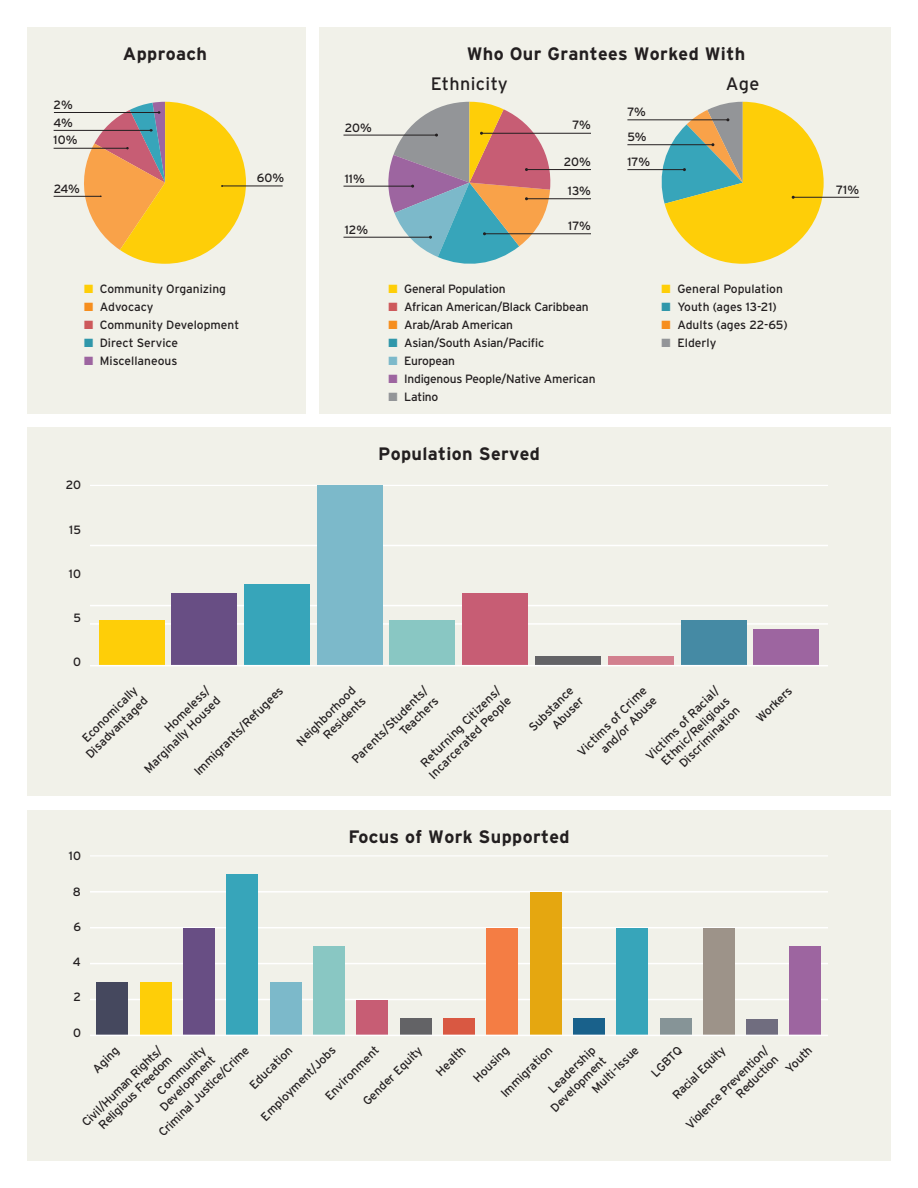
<style>
.page{position:relative;width:918px;height:1188px;background:#fff}
.page>*{position:absolute;margin:0;border:0;box-sizing:border-box;transform-origin:0 0}
.t1{font:700 18px "Interstate";letter-spacing:.02em;color:#231f20}
.t2{font:18px "Interstate";letter-spacing:.02em;color:#231f20}
.t3{font:12px/14.4px "Interstate";letter-spacing:-.02em;color:#231f20;text-align:right}
.t4{font:12px "Interstate";color:#231f20}
.s1{color:#fece08}
.s2{color:#f68e1e}
.s3{color:#cd595b}
.s4{color:#3097aa}
.s5{color:#9d65a0}
.s6{color:#7cb9ca}
.s7{color:#939598}
</style>
<div class="page">
<div style="left:320px;top:27px;width:571px;height:387px;background:#f1f1e9"></div>
<div style="left:27px;top:27px;width:279px;height:387px;background:#f1f1e9"></div>
<div style="left:27px;top:428px;width:864px;height:368px;background:#f1f1e9"></div>
<div style="left:27px;top:810px;width:864px;height:351px;background:#f1f1e9"></div>
<hr style="left:90px;top:855px;width:738px;height:1px;background:#fff">
<hr style="left:90px;top:485px;width:738px;height:1px;background:#fff">
<hr style="left:90px;top:999px;width:738px;height:1px;background:#fff">
<hr style="left:90px;top:963px;width:738px;height:1px;background:#fff">
<hr style="left:90px;top:623px;width:738px;height:2px;background:#fff">
<hr style="left:90px;top:927px;width:738px;height:1px;background:#fff">
<hr style="left:90px;top:605px;width:738px;height:1px;background:#fff">
<hr style="left:90px;top:891px;width:738px;height:2px;background:#fff">
<hr style="left:90px;top:545px;width:738px;height:1px;background:#fff">
<div style="left:754px;top:629px;width:65px;height:36px;background:#9d65a0"></div>
<div style="left:681px;top:620px;width:65px;height:45px;background:#458aa4"></div>
<div style="left:608px;top:656px;width:66px;height:9px;background:#d2808e"></div>
<div style="left:535px;top:656px;width:65px;height:9px;background:#636366"></div>
<div style="left:462px;top:593px;width:66px;height:72px;background:#c75d74"></div>
<div style="left:390px;top:620px;width:65px;height:45px;background:#89c7c3"></div>
<div style="left:317px;top:485px;width:65px;height:180px;background:#7cb9ca"></div>
<div style="left:244px;top:584px;width:66px;height:81px;background:#37a5ba"></div>
<div style="left:172px;top:593px;width:65px;height:72px;background:#684e84"></div>
<div style="left:99px;top:620px;width:65px;height:45px;background:#fece08"></div>
<hr style="left:484px;top:233px;width:107px;height:1px;background:#231f20">
<div style="left:746px;top:1020px;width:32px;height:16px;background:#706d7f"></div>
<div style="left:790px;top:946px;width:31px;height:90px;background:#9d65a0"></div>
<div style="left:660px;top:1018px;width:31px;height:18px;background:#869497"></div>
<div style="left:703px;top:928px;width:32px;height:108px;background:#9d9389"></div>
<div style="left:616px;top:928px;width:32px;height:108px;background:#37a5ba"></div>
<div style="left:443px;top:1018px;width:32px;height:18px;background:#d95842"></div>
<div style="left:487px;top:928px;width:31px;height:108px;background:#f47d44"></div>
<div style="left:530px;top:892px;width:31px;height:144px;background:#e5a710"></div>
<div style="left:573px;top:1018px;width:32px;height:18px;background:#19618b"></div>
<div style="left:400px;top:1018px;width:31px;height:18px;background:#636366"></div>
<div style="left:357px;top:1000px;width:31px;height:36px;background:#c75d74"></div>
<div style="left:313px;top:946px;width:32px;height:90px;background:#89c7c3"></div>
<div style="left:270px;top:982px;width:32px;height:54px;background:#7cb9ca"></div>
<div style="left:227px;top:874px;width:31px;height:162px;background:#37a5ba"></div>
<div style="left:183px;top:928px;width:32px;height:108px;background:#684e84"></div>
<div style="left:140px;top:982px;width:32px;height:54px;background:#fece08"></div>
<div style="left:97px;top:982px;width:31px;height:54px;background:#45485e"></div>
<hr style="left:54px;top:196px;width:47px;height:1px;background:#231f20">
<hr style="left:222px;top:186px;width:61px;height:1px;background:#231f20">
<hr style="left:54px;top:130px;width:98px;height:1px;background:#231f20">
<hr style="left:54px;top:148px;width:74px;height:1px;background:#231f20">
<hr style="left:54px;top:112px;width:105px;height:1px;background:#231f20">
<svg style="left:74px;top:102px;width:172px;height:162px"></svg>
<hr style="left:627px;top:169px;width:57px;height:1px;background:#231f20">
<hr style="left:627px;top:144px;width:86px;height:1px;background:#231f20">
<hr style="left:627px;top:119px;width:101px;height:1px;background:#231f20">
<hr style="left:793px;top:197px;width:66px;height:1px;background:#231f20">
<svg style="left:657px;top:102px;width:167px;height:162px"></svg>
<hr style="left:482px;top:133px;width:109px;height:1px;background:#231f20">
<hr style="left:526px;top:169px;width:65px;height:1px;background:#231f20">
<hr style="left:526px;top:198px;width:65px;height:1px;background:#231f20">
<hr style="left:344px;top:237px;width:86px;height:1px;background:#231f20">
<hr style="left:344px;top:186px;width:69px;height:1px;background:#231f20">
<hr style="left:344px;top:135px;width:92px;height:1px;background:#231f20">
<svg style="left:386px;top:102px;width:167px;height:162px"></svg>
<hr style="left:90px;top:1035px;width:738px;height:1px;background:#fff">
<hr style="left:90px;top:665px;width:738px;height:1px;background:#fff">
<p class="t3" style="left:54px;top:97px;width:21px">2%</p>
<p class="t3" style="left:54px;top:115px;width:21px">4%</p>
<p class="t3" style="left:54px;top:133px;width:25px">10%</p>
<p class="t3" style="left:54px;top:181px;width:28px">24%</p>
<p class="t1" style="left:123px;top:43px;width:86px">Approach</p>
<p class="t3" style="left:257px;top:170px;width:29px">60%</p>
<p class="t4" style="left:84px;top:282px;width:144px"><span class="s1">■</span> Community Organizing</p>
<p class="t3" style="left:84px;top:300px;width:71px"><span class="s2">■</span> Advocacy</p>
<p class="t4" style="left:84px;top:318px;width:157px"><span class="s3">■</span> Community Development</p>
<p class="t4" style="left:84px;top:336px;width:96px"><span class="s4">■</span> Direct Service</p>
<p class="t4" style="left:84px;top:354px;width:95px"><span class="s5">■</span> Miscellaneous</p>
<p class="t3" style="left:66px;top:478px;width:17px">20</p>
<p class="t3" style="left:69px;top:522px;width:13px">15</p>
<p class="t3" style="left:69px;top:566px;width:14px">10</p>
<p class="t3" style="left:73px;top:611px;width:9px">5</p>
<p class="t3" style="left:73px;top:655px;width:9px">0</p>
<p class="t1" style="left:467px;top:43px;width:280px">Who Our Grantees Worked With</p>
<p class="t2" style="left:431px;top:74px;width:79px">Ethnicity</p>
<p class="t2" style="left:726px;top:74px;width:35px">Age</p>
<p class="t3" style="left:345px;top:120px;width:29px">20%</p>
<p class="t3" style="left:345px;top:171px;width:21px">11%</p>
<p class="t3" style="left:572px;top:118px;width:20px">7%</p>
<p class="t3" style="left:564px;top:154px;width:29px">20%</p>
<p class="t3" style="left:568px;top:183px;width:25px">13%</p>
<p class="t3" style="left:345px;top:222px;width:25px">12%</p>
<p class="t3" style="left:568px;top:218px;width:24px">17%</p>
<p class="t3" style="left:388px;top:282px;width:119px"><span class="s1">■</span> General Population</p>
<p class="t3" style="left:388px;top:300px;width:202px"><span class="s3">■</span> African American/Black Caribbean</p>
<p class="t3" style="left:388px;top:318px;width:126px"><span class="s2">■</span> Arab/Arab American</p>
<p class="t3" style="left:388px;top:336px;width:157px"><span class="s4">■</span> Asian/South Asian/Pacific</p>
<p class="t3" style="left:388px;top:354px;width:68px"><span class="s6">■</span> European</p>
<p class="t3" style="left:388px;top:372px;width:209px"><span class="s5">■</span> Indigenous People/Native American</p>
<p class="t3" style="left:388px;top:390px;width:52px"><span class="s7">■</span> Latino</p>
<p class="t1" style="left:378px;top:444px;width:163px">Population Served</p>
<p class="t3" style="left:627px;top:104px;width:20px">7%</p>
<p class="t3" style="left:627px;top:129px;width:21px">5%</p>
<p class="t3" style="left:627px;top:154px;width:24px">17%</p>
<p class="t4" style="left:662px;top:282px;width:123px"><span class="s1">■</span> General Population</p>
<p class="t4" style="left:662px;top:300px;width:117px"><span class="s4">■</span> Youth (ages 13-21)</p>
<p class="t3" style="left:662px;top:318px;width:128px"><span class="s2">■</span> Adults (ages 22-65)</p>
<p class="t4" style="left:662px;top:336px;width:56px"><span class="s7">■</span> Elderly</p>
<p class="t3" style="left:643px;top:753px;width:100px;rotate:-45deg">Victims of Racial/<br>Ethnic/Religious<br>Discrimination</p>
<p class="t3" style="left:753px;top:715px;width:47px;rotate:-45deg">Workers</p>
<p class="t3" style="left:131px;top:755px;width:104px;rotate:-45deg">Homeless/<br>Marginally Housed</p>
<p class="t3" style="left:349px;top:756px;width:104px;rotate:-45deg">Parents/Students/<br>Teachers</p>
<p class="t3" style="left:415px;top:761px;width:112px;text-align:left;rotate:-45deg">Returning Citizens/<br>Incarcerated People</p>
<p class="t3" style="left:526px;top:724px;width:59px;rotate:-45deg">Substance<br>Abuser</p>
<p class="t3" style="left:191px;top:768px;width:121px;rotate:-45deg">Immigrants/Refugees</p>
<p class="t3" style="left:293px;top:738px;width:80px;rotate:-45deg">Neighborhood<br>Residents</p>
<p class="t3" style="left:73px;top:741px;width:83px;rotate:-45deg">Economically<br>Disadvantaged</p>
<p class="t3" style="left:574px;top:748px;width:94px;rotate:-45deg">Victims of Crime and/or Abuse</p>
<p class="t3" style="left:69px;top:849px;width:14px">10</p>
<p class="t3" style="left:73px;top:884px;width:10px">8</p>
<p class="t3" style="left:73px;top:919px;width:9px">6</p>
<p class="t3" style="left:73px;top:954px;width:10px">4</p>
<p class="t3" style="left:73px;top:990px;width:9px">2</p>
<p class="t3" style="left:73px;top:1025px;width:9px">0</p>
<p class="t1" style="left:348px;top:826px;width:223px">Focus of Work Supported</p>
<p class="t3" style="left:79px;top:1120px;width:110px;line-height:13.5px;rotate:-45deg">Civil/Human Rights/<br>Religious Freedom</p>
<p class="t3" style="left:683px;top:1122px;width:113px;line-height:13.5px;rotate:-45deg">Violence Prevention/<br>Reduction</p>
<p class="t3" style="left:322px;top:1093px;width:72px;rotate:-45deg">Environment</p>
<p class="t3" style="left:669px;top:1092px;width:71px;rotate:-45deg">Racial Equity</p>
<p class="t3" style="left:782px;top:1065px;width:34px;rotate:-45deg">Youth</p>
<p class="t3" style="left:360px;top:1098px;width:80px;rotate:-45deg">Gender Equity</p>
<p class="t3" style="left:433px;top:1069px;width:38px;rotate:-45deg">Health</p>
<p class="t3" style="left:470px;top:1075px;width:47px;rotate:-45deg">Housing</p>
<p class="t3" style="left:589px;top:1086px;width:62px;rotate:-45deg">Multi-Issue</p>
<p class="t3" style="left:648px;top:1070px;width:40px;rotate:-45deg">LGBTQ</p>
<p class="t3" style="left:147px;top:1095px;width:74px;line-height:13.5px;rotate:-45deg">Community<br>Development</p>
<p class="t3" style="left:155px;top:1129px;width:124px;rotate:-45deg">Criminal Justice/Crime</p>
<p class="t3" style="left:246px;top:1082px;width:57px;rotate:-45deg">Education</p>
<p class="t3" style="left:537px;top:1094px;width:74px;line-height:15px;rotate:-45deg">Leadership<br>Development</p>
<p class="t3" style="left:258px;top:1114px;width:102px;rotate:-45deg">Employment/Jobs</p>
<p class="t3" style="left:498px;top:1090px;width:69px;rotate:-45deg">Immigration</p>
<p class="t3" style="left:89px;top:1065px;width:34px;rotate:-45deg">Aging</p>
<p class="t3" style="left:836px;top:182px;width:24px">71%</p>
</div>
